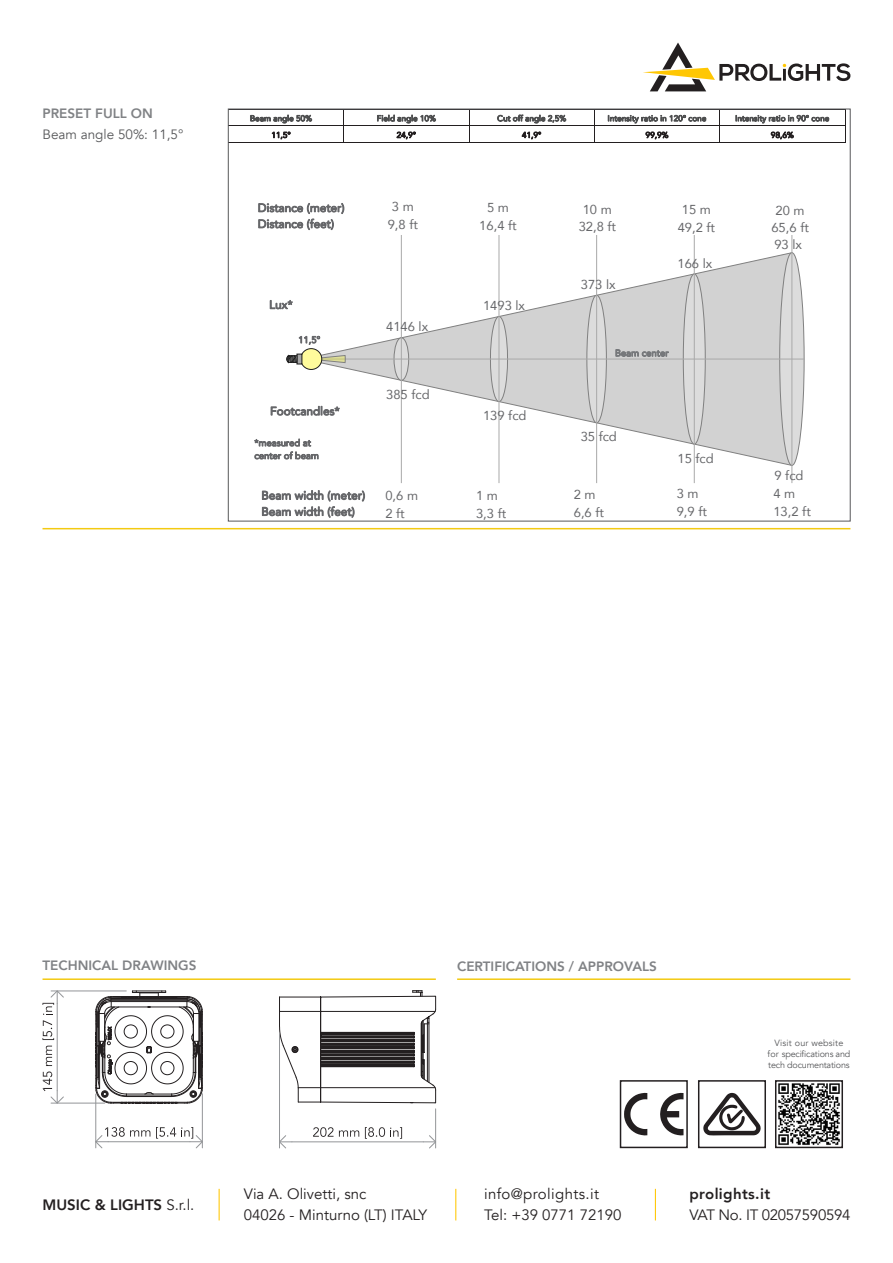
<style>
.page{position:relative;width:893px;height:1263px;background:#fff}
.page>*{position:absolute;margin:0;border:0;box-sizing:border-box;transform-origin:0 0}
.t1{font:15px/21px "Avenir";color:#231f20}
.t2{font:15px "Avenir";letter-spacing:-.02em;color:#231f20}
.t3{font:800 15px "Avenir";letter-spacing:.005em;color:#231f20}
.t4{font:800 15px "Avenir";letter-spacing:.025em;color:#231f20}
.t5{font:800 13.5px "Avenir";color:#808285}
.t6{font:13.5px "Avenir";color:#57585a}
.t7{font:12.9px/17.7px "Avenir";color:#66676a;text-align:center}
.t8{font:11.7px/16px "Avenir";color:#66676a}
.t9{font:9.45px/12.8px "Avenir";color:#66676a}
.t10{font:9.45px "Avenir";letter-spacing:-.005em;color:#76787b}
.CONCEPT{font:9px "Avenir";letter-spacing:-.02em;color:#57585a}
.CONCEPT-2{font:9px "Avenir";letter-spacing:.02em;color:#57585a}
.t11{font:8.1px "Avenir";color:#4d4e4f}
.t12{font:8.1px "Avenir";letter-spacing:.01em;color:#231f20}
.s1{font-weight:400}
</style>
<div class="page">
<svg style="left:643px;top:43px;width:207px;height:48px"></svg>
<hr style="left:43px;top:978px;width:393px;height:2px;background:#f3ca12">
<hr style="left:43px;top:528px;width:807px;height:1px;background:#f3ca12">
<hr style="left:219px;top:1189px;width:1px;height:31px;background:#ffc703">
<hr style="left:455px;top:1189px;width:1px;height:31px;background:#ffc703">
<hr style="left:655px;top:1189px;width:1px;height:31px;background:#ffc703">
<svg style="left:95px;top:990px;width:108px;height:114px"></svg>
<hr style="left:51px;top:1103px;width:54px;height:1px;background:#939598">
<hr style="left:51px;top:991px;width:75px;height:1px;background:#939598">
<hr style="left:57px;top:1003px;width:1px;height:88px;background:#939598">
<svg style="left:43px;top:1046px;width:21px;height:57px"></svg>
<svg style="left:43px;top:990px;width:21px;height:50px"></svg>
<hr style="left:96px;top:1094px;width:1px;height:54px;background:#939598">
<hr style="left:202px;top:1094px;width:1px;height:54px;background:#939598">
<hr style="left:108px;top:1141px;width:82px;height:1px;background:#939598">
<svg style="left:95px;top:1127px;width:55px;height:21px"></svg>
<svg style="left:156px;top:1127px;width:47px;height:21px"></svg>
<svg style="left:279px;top:990px;width:157px;height:113px"></svg>
<hr style="left:279px;top:1033px;width:1px;height:115px;background:#939598">
<hr style="left:435px;top:1109px;width:1px;height:39px;background:#939598">
<hr style="left:292px;top:1141px;width:131px;height:1px;background:#939598">
<svg style="left:280px;top:1135px;width:12px;height:13px"></svg>
<svg style="left:423px;top:1135px;width:13px;height:13px"></svg>
<svg style="left:313px;top:1127px;width:20px;height:10px"></svg>
<svg style="left:339px;top:1130px;width:20px;height:7px"></svg>
<svg style="left:365px;top:1127px;width:37px;height:12px"></svg>
<img style="left:778px;top:1083px;width:62px;height:62px">
<div style="left:775px;top:1080px;width:68px;height:68px;border:2px solid #231f20"></div>
<svg style="left:303px;top:252px;width:487px;height:214px"></svg>
<div style="left:394px;top:338px;width:15px;height:42px;background:#dcdcdc;border-radius:50%"></div>
<div style="left:394px;top:337px;width:15px;height:44px;border:1px solid #808080;border-radius:50%"></div>
<hr style="left:401px;top:235px;width:1px;height:248px;background:#a9a9a9">
<svg style="left:490px;top:316px;width:17px;height:86px"></svg>
<div style="left:490px;top:316px;width:18px;height:86px;border:1px solid #808080;border-radius:50%"></div>
<hr style="left:499px;top:235px;width:1px;height:248px;background:#a9a9a9">
<div style="left:587px;top:295px;width:19px;height:128px;background:#dcdcdc;border-radius:50%"></div>
<div style="left:587px;top:295px;width:20px;height:128px;border:1px solid #808080;border-radius:50%"></div>
<hr style="left:596px;top:235px;width:1px;height:248px;background:#a9a9a9">
<div style="left:683px;top:274px;width:22px;height:170px;background:#dcdcdc;border-radius:50%"></div>
<div style="left:683px;top:274px;width:22px;height:170px;border:1px solid #808080;border-radius:50%"></div>
<hr style="left:694px;top:235px;width:1px;height:248px;background:#a9a9a9">
<div style="left:780px;top:253px;width:24px;height:212px;background:#dcdcdc;border-radius:50%"></div>
<div style="left:779px;top:252px;width:25px;height:214px;border:1px solid #808080;border-radius:50%"></div>
<hr style="left:792px;top:235px;width:1px;height:248px;background:#a9a9a9">
<hr style="left:316px;top:359px;width:488px;height:1px;background:#a9a9a9">
<svg style="left:321px;top:355px;width:25px;height:8px"></svg>
<div style="left:301px;top:349px;width:21px;height:20px;background:#fffb9c;border-radius:50%"></div>
<div style="left:300px;top:348px;width:22px;height:22px;border:1px solid #1e1e1e;border-radius:50%"></div>
<div style="left:297px;top:354px;width:5px;height:10px;background:#aaa"></div>
<div style="left:297px;top:354px;width:5px;height:10px;border:1px solid #1e1e1e"></div>
<svg style="left:287px;top:355px;width:10px;height:8px"></svg>
<hr style="left:228px;top:125px;width:115px;height:1px;background:#231f20">
<hr style="left:344px;top:125px;width:125px;height:1px;background:#231f20">
<hr style="left:469px;top:125px;width:125px;height:1px;background:#231f20">
<hr style="left:595px;top:125px;width:124px;height:1px;background:#231f20">
<hr style="left:720px;top:125px;width:125px;height:1px;background:#231f20">
<hr style="left:228px;top:142px;width:115px;height:1px;background:#231f20">
<svg style="left:343px;top:111px;width:1px;height:32px"></svg>
<hr style="left:344px;top:142px;width:125px;height:1px;background:#231f20">
<svg style="left:469px;top:111px;width:1px;height:31px"></svg>
<hr style="left:469px;top:142px;width:125px;height:1px;background:#231f20">
<svg style="left:594px;top:111px;width:1px;height:32px"></svg>
<hr style="left:595px;top:142px;width:124px;height:1px;background:#231f20">
<svg style="left:719px;top:111px;width:1px;height:32px"></svg>
<hr style="left:720px;top:142px;width:125px;height:1px;background:#231f20">
<svg style="left:845px;top:111px;width:1px;height:32px"></svg>
<div style="left:620px;top:1080px;width:68px;height:68px;border:2px solid #231f20"></div>
<svg style="left:624px;top:1093px;width:59px;height:42px"></svg>
<div style="left:698px;top:1080px;width:68px;height:68px;border:2px solid #231f20"></div>
<svg style="left:703px;top:1093px;width:58px;height:42px"></svg>
<hr style="left:457px;top:978px;width:393px;height:2px;background:#f3ca12">
<p class="t5" style="left:43px;top:103px;width:112px">PRESET FULL ON</p>
<p class="t6" style="left:43px;top:127px;width:142px">Beam angle 50%: 11,5°</p>
<p class="t11" style="left:250px;top:112px;width:64px">Beam angle 50%</p>
<p class="t11" style="left:377px;top:112px;width:61px">Field angle 10%</p>
<p class="t11" style="left:497px;top:112px;width:70px">Cut off angle 2,5%</p>
<p class="t11" style="left:608px;top:112px;width:100px">Intensity ratio in 120° cone</p>
<p class="t11" style="left:735px;top:112px;width:96px">Intensity ratio in 90° cone</p>
<p class="t12" style="left:271px;top:128px;width:21px">11,5°</p>
<p class="t12" style="left:397px;top:128px;width:21px">24,9°</p>
<p class="t12" style="left:522px;top:128px;width:21px">41,9°</p>
<p class="t12" style="left:646px;top:128px;width:24px">99,9%</p>
<p class="t12" style="left:771px;top:128px;width:24px">98,6%</p>
<p class="t8" style="left:258px;top:199px;width:88px">Distance (meter)<br>Distance (feet)</p>
<p class="t7" style="left:388px;top:197px;width:32px">3 m<br>9,8 ft</p>
<p class="t7" style="left:479px;top:198px;width:39px">5 m<br>16,4 ft</p>
<p class="t7" style="left:579px;top:200px;width:39px">10 m<br>32,8 ft</p>
<p class="t7" style="left:678px;top:200px;width:39px">15 m<br>49,2 ft</p>
<p class="t7" style="left:771px;top:201px;width:39px">20 m<br>65,6 ft</p>
<p class="t7" style="left:774px;top:235px;width:29px">93 lx</p>
<p class="t7" style="left:677px;top:254px;width:36px">166 lx</p>
<p class="t7" style="left:581px;top:275px;width:36px">373 lx</p>
<p class="t8" style="left:269px;top:296px;width:25px">Lux*</p>
<p class="t7" style="left:483px;top:296px;width:43px">1493 lx</p>
<p class="t7" style="left:386px;top:317px;width:43px">4146 lx</p>
<p class="t9" style="left:298px;top:333px;width:24px">11,5°</p>
<p class="t10" style="left:615px;top:345px;width:55px">Beam center</p>
<p class="t7" style="left:386px;top:385px;width:45px">385 fcd</p>
<p class="t8" style="left:270px;top:403px;width:71px">Footcandles*</p>
<p class="t9" style="left:254px;top:436px;width:66px">*measured at center of beam</p>
<p class="t8" style="left:261px;top:487px;width:105px">Beam width (meter)<br>Beam width (feet)</p>
<p class="t7" style="left:385px;top:486px;width:34px;text-align:left">0,6 m<br>2 ft</p>
<p class="t7" style="left:483px;top:406px;width:45px">139 fcd</p>
<p class="t7" style="left:476px;top:486px;width:32px;text-align:left">1 m<br>3,3 ft</p>
<p class="t7" style="left:581px;top:427px;width:38px">35 fcd</p>
<p class="t7" style="left:574px;top:485px;width:32px;text-align:left">2 m<br>6,6 ft</p>
<p class="t7" style="left:677px;top:449px;width:38px">15 fcd</p>
<p class="t7" style="left:677px;top:484px;width:32px;text-align:left">3 m<br>9,9 ft</p>
<p class="t7" style="left:774px;top:467px;width:31px">9 fcd</p>
<p class="t7" style="left:773px;top:484px;width:39px;text-align:left">4 m<br>13,2 ft</p>
<p class="t5" style="left:43px;top:954px;width:155px">TECHNICAL DRAWINGS</p>
<p class="t5" style="left:457px;top:955px;width:201px">CERTIFICATIONS / APPROVALS</p>
<p class="CONCEPT-2" style="left:774px;top:1037px;width:70px">Visit our website</p>
<p class="CONCEPT" style="left:767px;top:1048px;width:84px">for specifications and</p>
<p class="CONCEPT" style="left:768px;top:1059px;width:83px">tech documentations</p>
<p class="t3" style="left:43px;top:1193px;width:153px">MUSIC &amp; LIGHTS <span class="s1">S.r.l.</span></p>
<p class="t1" style="left:484px;top:1184px;width:139px">info@prolights.it<br>Tel: +39 0771 72190</p>
<p class="t1" style="left:244px;top:1184px;width:185px">Via A. Olivetti, snc<br>04026 - Minturno (LT) ITALY</p>
<p class="t4" style="left:689px;top:1182px;width:82px">prolights.it</p>
<p class="t2" style="left:689px;top:1206px;width:163px">VAT No. IT 02057590594</p>
</div>
